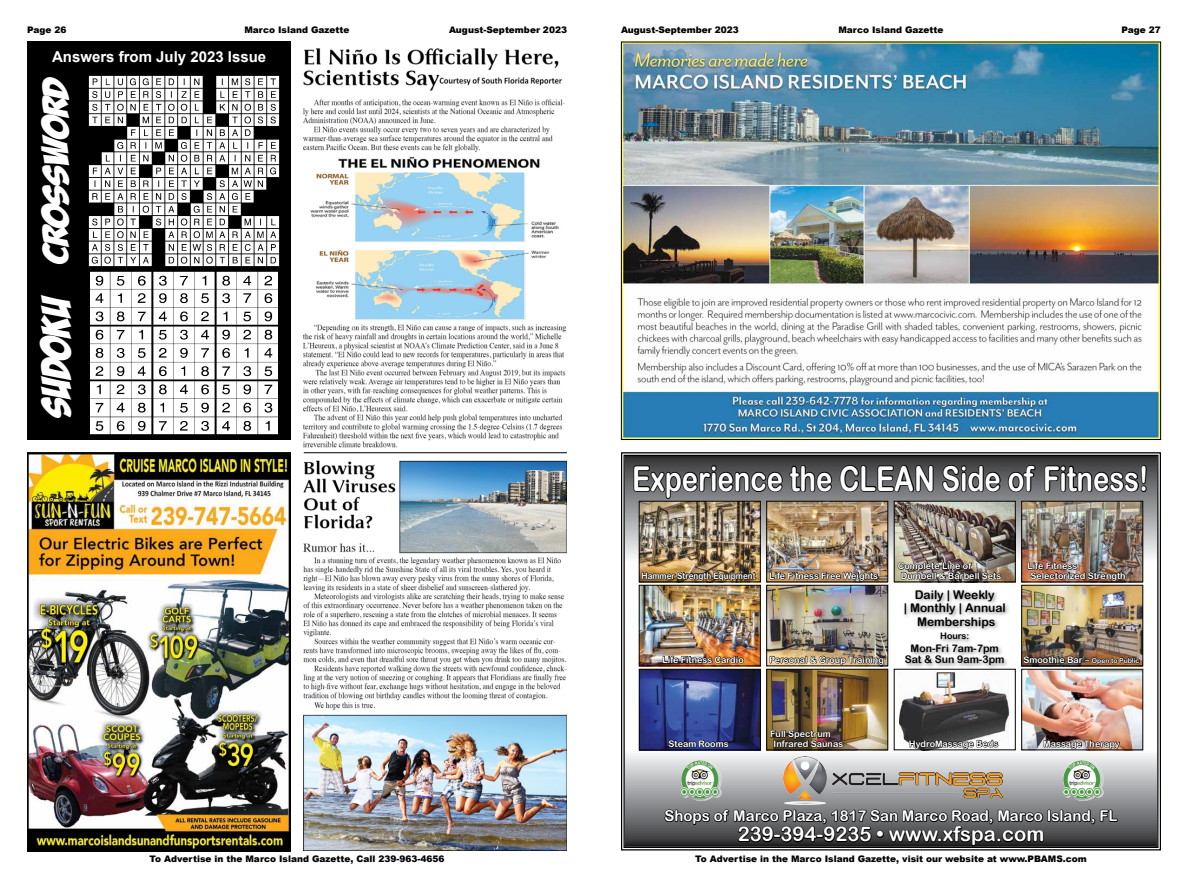
<style>
.page{position:relative;width:1188px;height:891px;background:#fff}
.page>*{position:absolute;margin:0;border:0;box-sizing:border-box;transform-origin:0 0}
.t1{font:36.22px "Bada Boom BB";color:#fff;scale:1.27 1}
.t2{font:34.28px "Arial Rounded MT Bold";color:#fff;scale:.8 1}
.t3{font:20.25px "Arial Rounded MT Bold";color:#fff}
.t4{font:15px "Arial Rounded MT Bold";color:#fff}
.t5{font:700 15px "Arial";color:#fff}
.t6{font:12px/13.5px "Arial Rounded MT Bold";color:#000;text-align:center}
.t7{font:10.5px/11.2px "Arial Rounded MT Bold";color:#000;text-align:center}
.t8{font:9px "Arial Rounded MT Bold";color:#fff}
.t9{font:900 9px "Arial";color:#000}
.t10{font:9px "Arial Rounded MT Bold";color:#fff;scale:.9 1}
.t11{font:9px "Arial Rounded MT Bold";color:#000}
.s1{font-size:40.5px}
.s2{font-size:6.75px}
</style>
<div class="page">
<svg style="left:621px;top:452px;width:540px;height:398px"></svg>
<img style="left:641px;top:503px;width:117px;height:77px">
<div style="left:639px;top:501px;width:121px;height:81px;border:1px solid #000"></div>
<img style="left:896px;top:503px;width:118px;height:77px">
<div style="left:894px;top:501px;width:122px;height:81px;border:1px solid #000"></div>
<img style="left:1024px;top:503px;width:117px;height:77px">
<div style="left:1022px;top:501px;width:121px;height:81px;border:1px solid #000"></div>
<div style="left:894px;top:669px;width:121px;height:81px;background:#fff"></div>
<img style="left:900px;top:672px;width:110px;height:71px">
<div style="left:894px;top:669px;width:122px;height:81px;border:1px solid #000"></div>
<img style="left:641px;top:587px;width:117px;height:77px">
<div style="left:639px;top:585px;width:121px;height:81px;border:1px solid #000"></div>
<img style="left:1024px;top:671px;width:117px;height:77px">
<img style="left:768px;top:587px;width:118px;height:77px">
<div style="left:766px;top:585px;width:122px;height:81px;border:1px solid #000"></div>
<img style="left:768px;top:671px;width:118px;height:77px">
<div style="left:766px;top:669px;width:122px;height:81px;border:1px solid #000"></div>
<img style="left:1024px;top:587px;width:117px;height:77px">
<div style="left:1022px;top:585px;width:121px;height:81px;border:1px solid #000"></div>
<img style="left:641px;top:671px;width:118px;height:77px">
<div style="left:639px;top:669px;width:122px;height:81px;border:1px solid #000"></div>
<img style="left:1055px;top:760px;width:53px;height:40px">
<img style="left:768px;top:503px;width:118px;height:77px">
<div style="left:766px;top:501px;width:122px;height:81px;border:1px solid #000"></div>
<img style="left:784px;top:756px;width:220px;height:45px">
<svg style="left:632px;top:464px;width:201px;height:36px;background:#4b4c4d"></svg>
<svg style="left:839px;top:464px;width:95px;height:30px;background:#404143"></svg>
<svg style="left:941px;top:464px;width:96px;height:30px;background:#414243"></svg>
<svg style="left:1043px;top:464px;width:105px;height:30px;background:#3f3f41"></svg>
<svg style="left:641px;top:571px;width:116px;height:11px"></svg>
<svg style="left:769px;top:571px;width:110px;height:13px"></svg>
<svg style="left:662px;top:655px;width:82px;height:9px"></svg>
<svg style="left:769px;top:655px;width:115px;height:11px"></svg>
<svg style="left:1023px;top:655px;width:117px;height:10px"></svg>
<svg style="left:668px;top:739px;width:61px;height:9px"></svg>
<svg style="left:909px;top:736px;width:90px;height:16px"></svg>
<svg style="left:1043px;top:736px;width:77px;height:16px"></svg>
<div style="left:902px;top:588px;width:109px;height:83px;background:#000;opacity:.46"></div>
<svg style="left:663px;top:801px;width:456px;height:47px;background:#464748"></svg>
<svg style="left:897px;top:562px;width:105px;height:18px;background:#524c44"></svg>
<img style="left:1027px;top:562px;width:99px;height:20px">
<svg style="left:770px;top:730px;width:74px;height:18px"></svg>
<img style="left:673px;top:760px;width:53px;height:40px">
<img style="left:623px;top:44px;width:536px;height:394px">
<img style="left:27px;top:452px;width:263px;height:399px">
<div style="left:28px;top:41px;width:263px;height:399px;background:#000"></div>
<img style="left:88px;top:75px;width:191px;height:191px">
<img style="left:90px;top:271px;width:188px;height:164px">
<img style="left:304px;top:48px;width:263px;height:803px">
<hr style="left:304px;top:452px;width:263px;height:1px;background:#000">
<p class="t9" style="left:27px;top:24px;width:41px">Page 26</p>
<p class="t9" style="left:244px;top:24px;width:107px">Marco Island Gazette</p>
<p class="t9" style="left:449px;top:24px;width:119px">August-September 2023</p>
<h3 class="t5" style="left:52px;top:47px;width:216px">Answers from July 2023 Issue</h3>
<h1 class="t1" style="left:37px;top:417px;width:271px;rotate:-90deg"><span class="s1">sudoku</span> CROSSWORD</h1>
<p class="t9" style="left:149px;top:852px;width:297px">To Advertise in the Marco Island Gazette, Call 239-963-4656</p>
<p class="t9" style="left:621px;top:24px;width:119px">August-September 2023</p>
<p class="t9" style="left:838px;top:24px;width:107px">Marco Island Gazette</p>
<p class="t9" style="left:1121px;top:24px;width:41px">Page 27</p>
<h2 class="t2" style="left:632px;top:458px;width:647px">Experience the CLEAN Side of Fitness!</h2>
<p class="t8" style="left:898px;top:561px;width:75px">Complete Line of</p>
<p class="t8" style="left:1027px;top:561px;width:51px">Life Fitness</p>
<p class="t10" style="left:642px;top:570px;width:128px">Hammer Strength Equipment</p>
<p class="t8" style="left:769px;top:570px;width:110px">Life Fitness Free Weights</p>
<p class="t8" style="left:901px;top:570px;width:102px">Dumbell &amp; Barbell Sets</p>
<p class="t8" style="left:1030px;top:570px;width:97px">Selectorized Strength</p>
<h3 class="t6" style="left:904px;top:587px;width:104px">Daily | Weekly<br>| Monthly | Annual<br>Memberships</h3>
<p class="t11" style="left:940px;top:631px;width:31px">Hours:</p>
<p class="t7" style="left:905px;top:642px;width:101px">Mon-Fri 7am-7pm<br>Sat &amp; Sun 9am-3pm</p>
<p class="t8" style="left:663px;top:654px;width:83px">Life Fitness Cardio</p>
<p class="t8" style="left:769px;top:654px;width:116px">Personal &amp; Group Training</p>
<p class="t8" style="left:1024px;top:654px;width:118px">Smoothie Bar – <span class="s2">Open to Public</span></p>
<p class="t8" style="left:770px;top:729px;width:62px">Full Spectrum</p>
<p class="t8" style="left:669px;top:738px;width:62px">Steam Rooms</p>
<p class="t8" style="left:774px;top:738px;width:71px">Infrared Saunas</p>
<p class="t8" style="left:909px;top:738px;width:91px">HydroMassage Beds</p>
<p class="t8" style="left:1043px;top:738px;width:78px">Massage Therapy</p>
<h3 class="t4" style="left:664px;top:807px;width:455px">Shops of Marco Plaza, 1817 San Marco Road, Marco Island, FL</h3>
<h3 class="t3" style="left:738px;top:822px;width:308px">239-394-9235 • www.xfspa.com</h3>
<p class="t9" style="left:695px;top:852px;width:393px">To Advertise in the Marco Island Gazette, visit our website at www.PBAMS.com</p>
</div>
